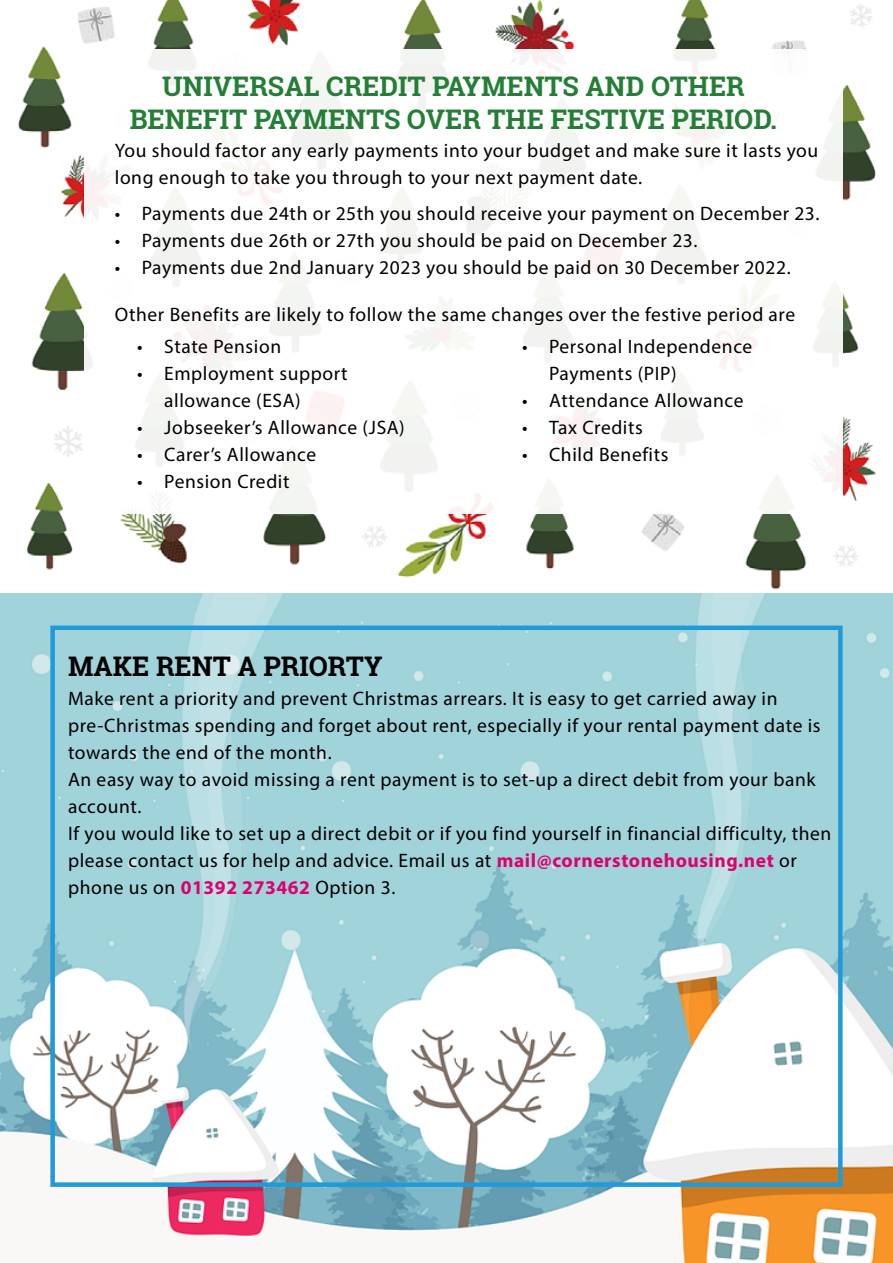
<style>
.page{position:relative;width:893px;height:1263px;background:#fff}
.page>*{position:absolute;margin:0;border:0;box-sizing:border-box;transform-origin:0 0}
.t1{font:700 27px/32.4px "Roboto Slab";color:#237f35;text-align:center}
.t2{font:700 27px "Roboto Slab";color:#000}
.t3{font:19.5px/27px "Myriad Pro";letter-spacing:.03em;color:#000}
.s1{font-weight:700;color:#de006f}
</style>
<div class="page">
<img style="left:0;top:0;width:893px;height:1263px">
<div style="left:84px;top:49px;width:759px;height:465px;background:#fff"></div>
<div style="left:50px;top:625px;width:793px;height:562px;border:4px solid #209bd8"></div>
<h1 class="t1" style="left:130px;top:70px;width:649px">UNIVERSAL CREDIT PAYMENTS AND OTHER<br>BENEFIT PAYMENTS OVER THE FESTIVE PERIOD.</h1>
<p class="t3" style="left:115px;top:137px;width:705px">You should factor any early payments into your budget and make sure it lasts you long enough to take you through to your next payment date.</p>
<p class="t3" style="left:115px;top:200px;width:706px">• Payments due 24th or 25th you should receive your payment on December 23.</p>
<p class="t3" style="left:115px;top:227px;width:584px">• Payments due 26th or 27th you should be paid on December 23.</p>
<p class="t3" style="left:115px;top:254px;width:677px">• Payments due 2nd January 2023 you should be paid on 30 December 2022.</p>
<p class="t3" style="left:115px;top:300px;width:682px">Other Benefits are likely to follow the same changes over the festive period are</p>
<p class="t3" style="left:137px;top:332px;width:145px">• State Pension</p>
<p class="t3" style="left:164px;top:359px;width:185px;text-indent:-27px">• Employment support allowance (ESA)</p>
<p class="t3" style="left:137px;top:413px;width:269px">• Jobseeker’s Allowance (JSA)</p>
<p class="t3" style="left:137px;top:440px;width:180px">• Carer’s Allowance</p>
<p class="t3" style="left:137px;top:467px;width:154px">• Pension Credit</p>
<h1 class="t2" style="left:68px;top:647px;width:316px">MAKE RENT A PRIORTY</h1>
<p class="t3" style="left:549px;top:332px;width:205px;text-indent:-27px">• Personal Independence<br>Payments (PIP)</p>
<p class="t3" style="left:522px;top:386px;width:223px">• Attendance Allowance</p>
<p class="t3" style="left:522px;top:413px;width:122px">• Tax Credits</p>
<p class="t3" style="left:522px;top:440px;width:148px">• Child Benefits</p>
<p class="t3" style="left:68px;top:684px;width:765px">Make rent a priority and prevent Christmas arrears. It is easy to get carried away in pre-Christmas spending and forget about rent, especially if your rental payment date is towards the end of the month.<br>An easy way to avoid missing a rent payment is to set-up a direct debit from your bank account.<br>If you would like to set up a direct debit or if you find yourself in financial difficulty, then please contact us for help and advice. Email us at <span class="s1">mail@cornerstonehousing.net</span> or phone us on <span class="s1">01392 273462</span> Option 3.</p>
</div>
